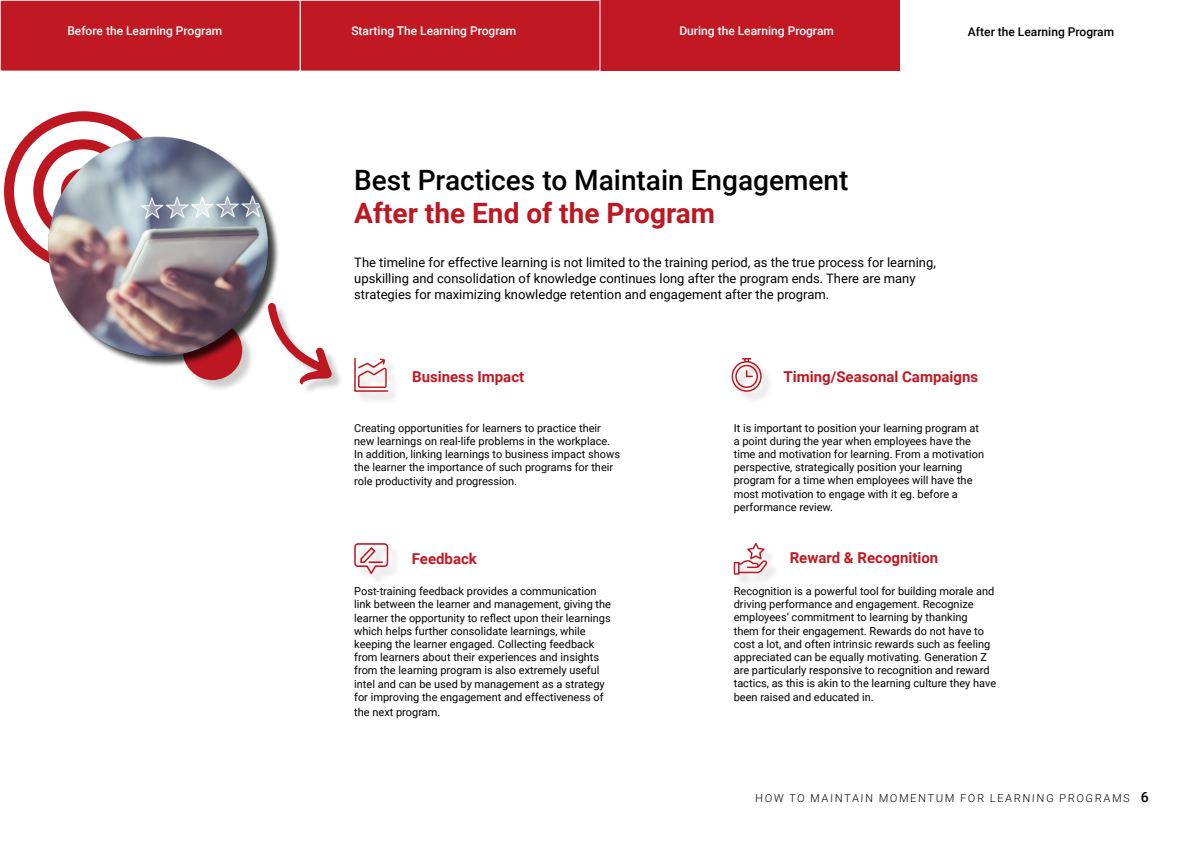
<style>
.page{position:relative;width:1191px;height:842px;background:#fff}
.page>*{position:absolute;margin:0;border:0;box-sizing:border-box;transform-origin:0 0}
.t1{font:500 28px "Roboto";color:#000}
.t2{font:700 28px "Roboto";color:#bd1822}
.t3{font:700 15px "Roboto";color:#c11923}
.t4{font:13px/15.6px "Roboto";color:#000}
.t5{font:500 12px "Roboto";color:#fff}
.t6{font:500 12px "Roboto";color:#000}
.t7{font:11px/13.2px "Roboto";color:#000}
.t8{font:300 11px "Roboto";color:#000}
.s1{font-weight:500;font-size:14px}
</style>
<div class="page">
<div style="left:600px;top:0;width:300px;height:71px;background:#c11823"></div>
<div style="left:300px;top:0;width:300px;height:71px;background:#c01923"></div>
<div style="left:300px;top:0;width:300px;height:71px;border:1px solid #fff"></div>
<div style="left:0;top:0;width:300px;height:71px;background:#c01923"></div>
<div style="left:0;top:0;width:300px;height:71px;border:1px solid #fff"></div>
<div style="left:355px;top:360px;width:45px;height:44px;background:#f6f6f6"></div>
<svg style="left:354px;top:358px;width:34px;height:34px"></svg>
<div style="left:355px;top:544px;width:45px;height:42px;background:#fbfbfb"></div>
<svg style="left:354px;top:543px;width:34px;height:31px"></svg>
<div style="left:733px;top:360px;width:41px;height:44px;background:#000;opacity:.2"></div>
<svg style="left:731px;top:358px;width:34px;height:35px"></svg>
<div style="left:735px;top:545px;width:44px;height:42px;background:#f8f8f8"></div>
<svg style="left:733px;top:543px;width:34px;height:32px"></svg>
<div style="left:184px;top:322px;width:71px;height:70px;background:#000;opacity:.2"></div>
<div style="left:183px;top:321px;width:59px;height:59px;background:#bd1822;border-radius:50%"></div>
<div style="left:4px;top:111px;width:159px;height:160px;border:10px solid #bd1822;border-radius:50%"></div>
<div style="left:50px;top:138px;width:230px;height:230px;background:#000;opacity:.75"></div>
<img style="left:38px;top:132px;width:238px;height:224px">
<div style="left:270px;top:305px;width:74px;height:91px;background:#000;opacity:.2"></div>
<svg style="left:268px;top:303px;width:65px;height:81px"></svg>
<p class="t5" style="left:67px;top:23px;width:156px">Before the Learning Program</p>
<p class="t5" style="left:351px;top:23px;width:166px">Starting The Learning Program</p>
<p class="t5" style="left:679px;top:23px;width:156px">During the Learning Program</p>
<p class="t6" style="left:968px;top:24px;width:148px">After the Learning Program</p>
<h1 class="t1" style="left:354px;top:160px;width:496px">Best Practices to Maintain Engagement</h1>
<h1 class="t2" style="left:354px;top:194px;width:362px">After the End of the Program</h1>
<p class="t4" style="left:354px;top:254px;width:583px">The timeline for effective learning is not limited to the training period, as the true process for learning, upskilling and consolidation of knowledge continues long after the program ends. There are many strategies for maximizing knowledge retention and engagement after the program.</p>
<h2 class="t3" style="left:412px;top:367px;width:114px">Business Impact</h2>
<h2 class="t3" style="left:783px;top:367px;width:196px">Timing/Seasonal Campaigns</h2>
<p class="t7" style="left:354px;top:421px;width:267px">Creating opportunities for learners to practice their new learnings on real-life problems in the workplace.<br>In addition, linking learnings to business impact shows the learner the importance of such programs for their role productivity and progression.</p>
<p class="t7" style="left:733px;top:421px;width:252px">It is important to position your learning program at a point during the year when employees have the time and motivation for learning. From a motivation perspective, strategically position your learning program for a time when employees will have the most motivation to engage with it eg. before a performance review.</p>
<h2 class="t3" style="left:412px;top:548px;width:67px">Feedback</h2>
<h2 class="t3" style="left:789px;top:547px;width:150px">Reward &amp; Recognition</h2>
<p class="t7" style="left:354px;top:584px;width:258px">Post-training feedback provides a communication link between the learner and management, giving the learner the opportunity to reflect upon their learnings which helps further consolidate learnings, while keeping the learner engaged. Collecting feedback from learners about their experiences and insights from the learning program is also extremely useful intel and can be used by management as a strategy for improving the engagement and effectiveness of</p>
<p class="t7" style="left:354px;top:705px;width:88px">the next program.</p>
<p class="t7" style="left:733px;top:584px;width:264px">Recognition is a powerful tool for building morale and driving performance and engagement. Recognize employees’ commitment to learning by thanking<br>them for their engagement. Rewards do not have to cost a lot, and often intrinsic rewards such as feeling appreciated can be equally motivating. Generation Z are particularly responsive to recognition and reward tactics, as this is akin to the learning culture they have been raised and educated in.</p>
<p class="t8" style="left:755px;top:790px;width:395px">HOW TO MAINTAIN MOMENTUM FOR LEARNING PROGRAMS <span class="s1">6</span></p>
</div>
